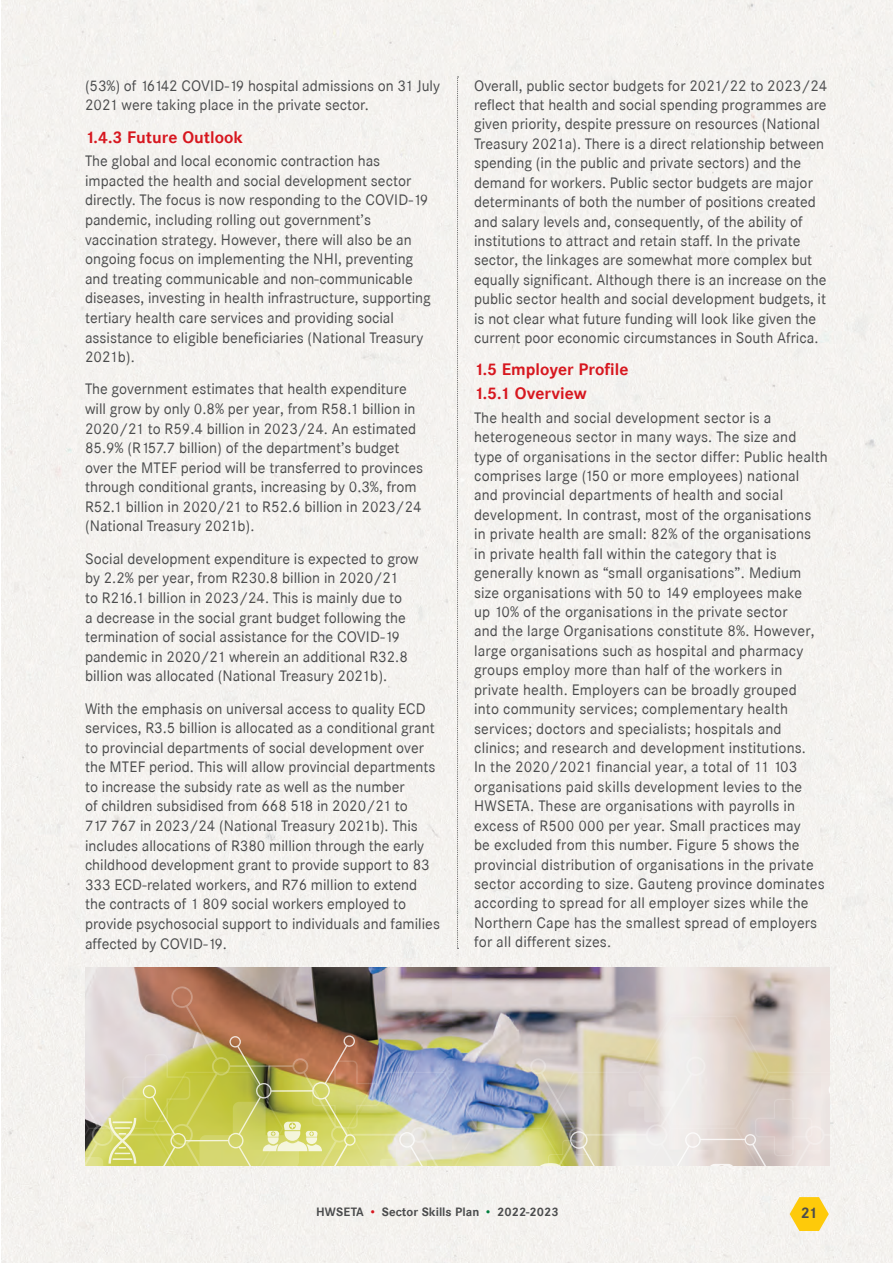
<style>
.page{position:relative;width:893px;height:1263px;background:#fff}
.page>*{position:absolute;margin:0;border:0;box-sizing:border-box;transform-origin:0 0}
.t1{font:700 16.5px/23.7px "Corporate SBQ";color:#d7171f}
.t2{font:15px/19.4px "Corporate SBQ";color:#4b4c4d}
.t3{font:700 15px "Corporate SBQ";color:#4b4c4d}
.t4{font:700 12px "Corporate SBQ";color:#4b4c4d}
.s1{color:#d7171f}
.s2{color:#007e3d}
</style>
<div class="page">
<div style="left:1px;top:0;width:892px;height:1263px;background:#f4f2ef"></div>
<svg style="left:790px;top:1197px;width:39px;height:34px"></svg>
<svg style="left:457px;top:77px;width:2px;height:872px"></svg>
<img style="left:85px;top:967px;width:744px;height:19px">
<svg style="left:85px;top:986px;width:744px;height:33px;background:#b2a19c"></svg>
<img style="left:85px;top:1019px;width:744px;height:146px">
<p class="t2" style="left:85px;top:76px;width:357px">(53%) of 16142 COVID-19 hospital admissions on 31 July<br>2021 were taking place in the private sector.</p>
<p class="t1" style="left:85px;top:125px;width:159px">1.4.3 Future Outlook</p>
<p class="t2" style="left:85px;top:151px;width:347px">The global and local economic contraction has impacted the health and social development sector directly. The focus is now responding to the COVID-19 pandemic, including rolling out government’s vaccination strategy. However, there will also be an ongoing focus on implementing the NHI, preventing and treating communicable and non-communicable diseases, investing in health infrastructure, supporting tertiary health care services and providing social assistance to eligible beneficiaries (National Treasury 2021b).</p>
<p class="t2" style="left:85px;top:379px;width:339px">The government estimates that health expenditure will grow by only 0.8% per year, from R58.1 billion in 2020/21 to R59.4 billion in 2023/24. An estimated 85.9% (R157.7 billion) of the department’s budget over the MTEF period will be transferred to provinces through conditional grants, increasing by 0.3%, from R52.1 billion in 2020/21 to R52.6 billion in 2023/24 (National Treasury 2021b).</p>
<p class="t2" style="left:85px;top:549px;width:335px">Social development expenditure is expected to grow by 2.2% per year, from R230.8 billion in 2020/21<br>to R216.1 billion in 2023/24. This is mainly due to<br>a decrease in the social grant budget following the termination of social assistance for the COVID-19 pandemic in 2020/21 wherein an additional R32.8 billion was allocated (National Treasury 2021b).</p>
<p class="t2" style="left:85px;top:699px;width:356px">With the emphasis on universal access to quality ECD services, R3.5 billion is allocated as a conditional grant to provincial departments of social development over the MTEF period. This will allow provincial departments to increase the subsidy rate as well as the number<br>of children subsidised from 668 518 in 2020/21 to<br>717 767 in 2023/24 (National Treasury 2021b). This includes allocations of R380 million through the early childhood development grant to provide support to 83<br>333 ECD-related workers, and R76 million to extend the contracts of 1 809 social workers employed to provide psychosocial support to individuals and families affected by COVID-19.</p>
<p class="t2" style="left:474px;top:76px;width:355px">Overall, public sector budgets for 2021/22 to 2023/24 reflect that health and social spending programmes are given priority, despite pressure on resources (National Treasury 2021a). There is a direct relationship between spending (in the public and private sectors) and the demand for workers. Public sector budgets are major determinants of both the number of positions created and salary levels and, consequently, of the ability of institutions to attract and retain staff. In the private sector, the linkages are somewhat more complex but equally significant. Although there is an increase on the public sector health and social development budgets, it is not clear what future funding will look like given the current poor economic circumstances in South Africa.</p>
<p class="t1" style="left:474px;top:358px;width:156px">1.5 Employer Profile<br>1.5.1 Overview</p>
<p class="t2" style="left:474px;top:408px;width:355px">The health and social development sector is a heterogeneous sector in many ways. The size and type of organisations in the sector differ: Public health comprises large (150 or more employees) national<br>and provincial departments of health and social development. In contrast, most of the organisations<br>in private health are small: 82% of the organisations<br>in private health fall within the category that is generally known as “small organisations”. Medium size organisations with 50 to 149 employees make<br>up 10% of the organisations in the private sector<br>and the large Organisations constitute 8%. However, large organisations such as hospital and pharmacy groups employ more than half of the workers in private health. Employers can be broadly grouped<br>into community services; complementary health services; doctors and specialists; hospitals and clinics; and research and development institutions.<br>In the 2020/2021 financial year, a total of 11 103 organisations paid skills development levies to the HWSETA. These are organisations with payrolls in excess of R500 000 per year. Small practices may<br>be excluded from this number. Figure 5 shows the provincial distribution of organisations in the private sector according to size. Gauteng province dominates according to spread for all employer sizes while the Northern Cape has the smallest spread of employers for all different sizes.</p>
<p class="t4" style="left:316px;top:1204px;width:244px">HWSETA <span class="s1">•</span> Sector Skills Plan <span class="s2">•</span> 2022-2023</p>
<p class="t3" style="left:801px;top:1204px;width:18px">21</p>
</div>
